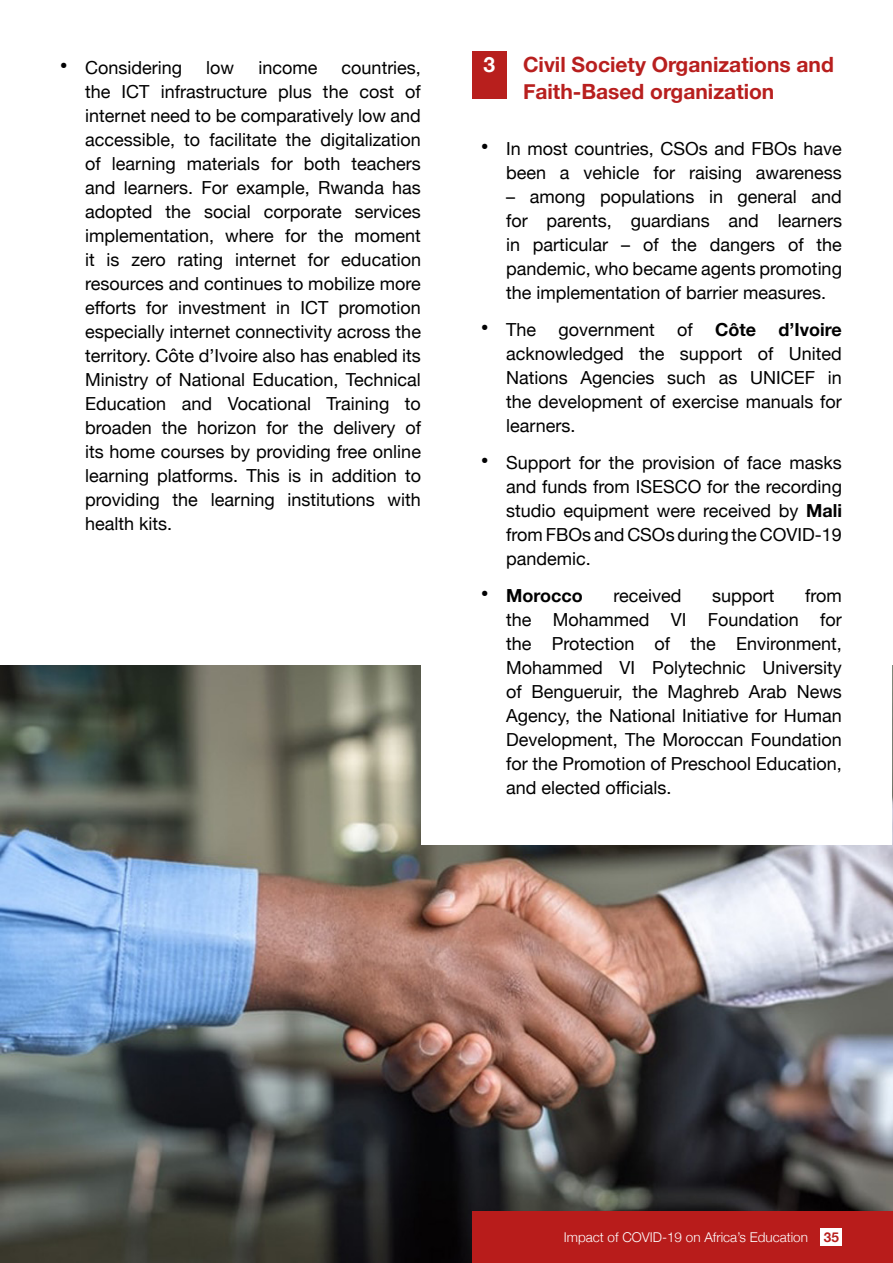
<style>
.page{position:relative;width:893px;height:1263px;background:#fff}
.page>*{position:absolute;margin:0;border:0;box-sizing:border-box;transform-origin:0 0}
.t1{font:700 21px/27px "Helvetica Neue";color:#b81f1e}
.t2{font:700 21px "Helvetica Neue";color:#fff}
.t3{font:18px/24px "Helvetica Neue";color:#000;text-align:justify}
.t4{font:700 18px "Helvetica Neue";color:#000}
.t5{font:300 13.5px "Helvetica Neue";color:#fff}
.s1{font-size:24px;color:#020203}
.s2{font-weight:700}
.s3{font-weight:400;font-size:24px;color:#020203}
.s4{font-weight:700;color:#b81f1c}
</style>
<div class="page">
<img style="left:0;top:666px;width:893px;height:597px">
<div style="left:422px;top:622px;width:470px;height:223px;background:#fff"></div>
<div style="left:472px;top:1212px;width:421px;height:51px;background:#b81c1b"></div>
<div style="left:821px;top:1228px;width:21px;height:17px;background:#fff"></div>
<div style="left:472px;top:51px;width:34px;height:47px;background:#b81f1d"></div>
<p class="t3" style="left:60px;top:57px;width:124px"><span class="s1">•</span> Considering</p>
<p class="t3" style="left:206px;top:57px;width:29px">low</p>
<p class="t3" style="left:258px;top:57px;width:61px">income</p>
<p class="t3" style="left:85px;top:57px;width:337px;text-indent:257px">countries, the ICT infrastructure plus the cost of internet need to be comparatively low and accessible, to facilitate the digitalization of learning materials for both teachers and learners. For example, Rwanda has adopted the social corporate services implementation, where for the moment it is zero rating internet for education resources and continues to mobilize more efforts for investment in ICT promotion especially internet connectivity across the territory. Côte d’Ivoire also has enabled its Ministry of National Education, Technical Education and Vocational Training to broaden the horizon for the delivery of its home courses by providing free online learning platforms. This is in addition to providing the learning institutions with health kits.</p>
<p class="t2" style="left:483px;top:48px;width:13px">3</p>
<p class="t1" style="left:523px;top:51px;width:312px">Civil Society Organizations and<br>Faith-Based organization</p>
<p class="t3" style="left:480px;top:138px;width:363px;text-align:right"><span class="s1">•</span> In most countries, CSOs and FBOs have been a vehicle for raising awareness</p>
<p class="t3" style="left:506px;top:186px;width:337px">– among populations in general and for parents, guardians and learners in particular – of the dangers of the pandemic, who became agents promoting the implementation of barrier measures.</p>
<p class="t3" style="left:506px;top:319px;width:337px;text-indent:-26px"><span class="s1">•</span> The government of <span class="s2">Côte d’Ivoire </span>acknowledged the support of United Nations Agencies such as UNICEF in the development of exercise manuals for learners.</p>
<p class="t3" style="left:506px;top:452px;width:337px;text-indent:-26px"><span class="s1">•</span> Support for the provision of face masks and funds from ISESCO for the recording studio equipment were received by <span class="s2">Mali </span>from FBOs and CSOs during the COVID-19 pandemic.</p>
<p class="t4" style="left:480px;top:581px;width:104px"><span class="s3">•</span> Morocco</p>
<p class="t3" style="left:613px;top:584px;width:70px">received</p>
<p class="t3" style="left:712px;top:584px;width:64px">support</p>
<p class="t3" style="left:506px;top:584px;width:337px;text-indent:299px">from the Mohammed VI Foundation for the Protection of the Environment, Mohammed VI Polytechnic University of Bengueruir, the Maghreb Arab News Agency, the National Initiative for Human Development, The Moroccan Foundation for the Promotion of Preschool Education, and elected officials.</p>
<p class="t5" style="left:564px;top:1226px;width:276px">Impact of COVID-19 on Africa’s Education <span class="s4">35</span></p>
</div>
